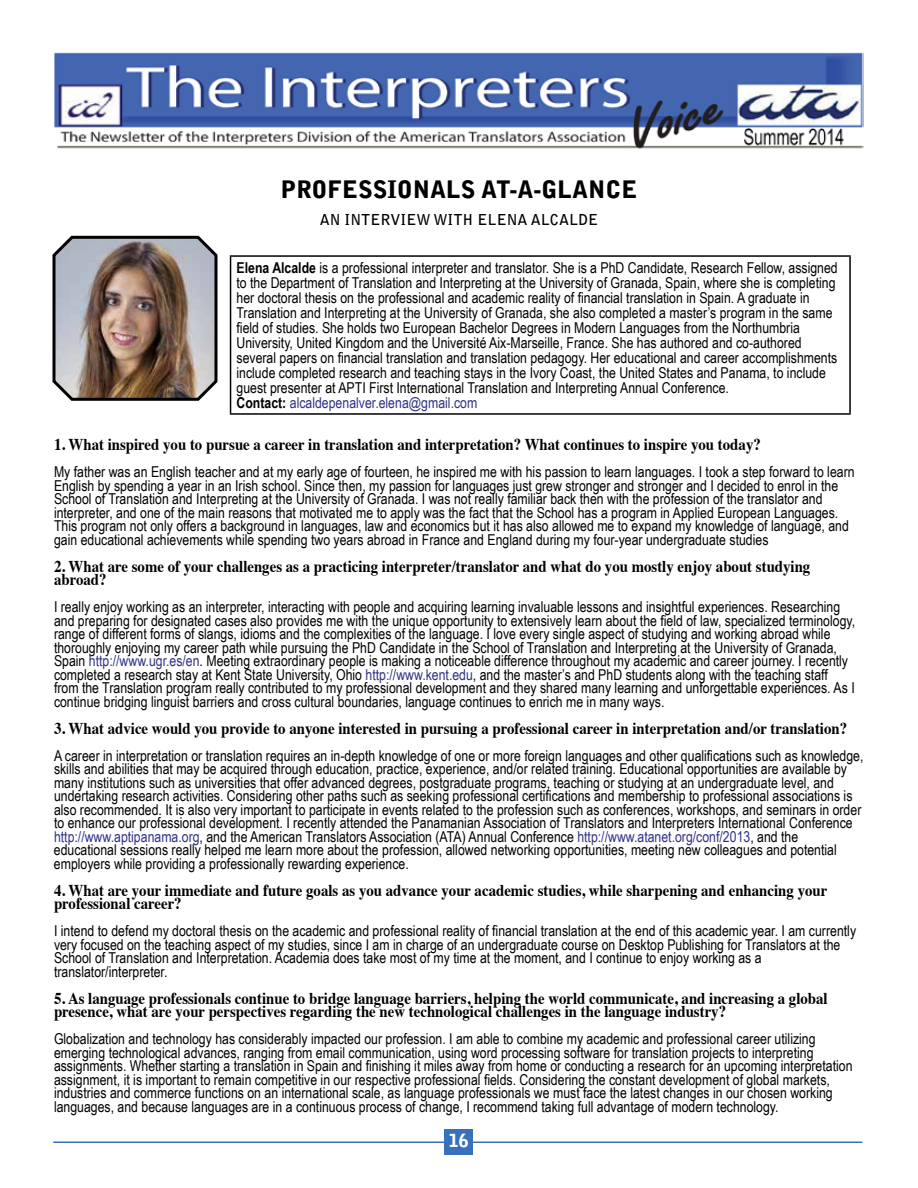
<style>
.page{position:relative;width:918px;height:1188px;background:#fff}
.page>*{position:absolute;margin:0;border:0;box-sizing:border-box;transform-origin:0 0}
.t1{font:900 24px "Bell Gothic Std";color:#000}
.t2{font:900 18px "Bell Gothic Std";color:#fff}
.t3{font:700 16.5px/13.5px "Times";color:#000;scale:.9 1}
.t4{font:15px/13.5px "Arial Narrow";color:#000}
.t5{font:700 15px "Bell Gothic Std";color:#000}
.s1{font-weight:700}
.s2{color:#303188}
</style>
<div class="page">
<hr style="left:53px;top:1142px;width:809px;height:1px;background:#3870bb">
<div style="left:445px;top:1130px;width:28px;height:25px;background:#3870bb"></div>
<img style="left:52px;top:235px;width:166px;height:166px">
<hr style="left:230px;top:255px;width:621px;height:2px;background:#000">
<hr style="left:230px;top:257px;width:1px;height:156px;background:#000">
<hr style="left:849px;top:257px;width:2px;height:156px;background:#000">
<hr style="left:230px;top:413px;width:621px;height:2px;background:#000">
<img style="left:54px;top:52px;width:810px;height:97px">
<h1 class="t1" style="left:281px;top:175px;width:358px">PROFESSIONALS AT-A-GLANCE</h1>
<p class="t5" style="left:320px;top:210px;width:280px">AN INTERVIEW WITH ELENA ALCALDE</p>
<p class="t4" style="left:237px;top:260px;width:603px;line-height:15px"><span class="s1">Elena Alcalde</span> is a professional interpreter and translator. She is a PhD Candidate, Research Fellow, assigned to the Department of Translation and Interpreting at the University of Granada, Spain, where she is completing her doctoral thesis on the professional and academic reality of financial translation in Spain. A graduate in Translation and Interpreting at the University of Granada, she also completed a master’s program in the same field of studies. She holds two European Bachelor Degrees in Modern Languages from the Northumbria University, United Kingdom and the Université Aix-Marseille, France. She has authored and co-authored several papers on financial translation and translation pedagogy. Her educational and career accomplishments include completed research and teaching stays in the Ivory Coast, the United States and Panama, to include guest presenter at APTI First International Translation and Interpreting Annual Conference.<br><span class="s1">Contact:</span> <span class="s2">alcaldepenalver.elena@gmail.com</span></p>
<p class="t3" style="left:54px;top:436px;width:787px">1. What inspired you to pursue a career in translation and interpretation? What continues to inspire you today?</p>
<p class="t4" style="left:54px;top:464px;width:802px">My father was an English teacher and at my early age of fourteen, he inspired me with his passion to learn languages. I took a step forward to learn English by spending a year in an Irish school. Since then, my passion for languages just grew stronger and stronger and I decided to enrol in the School of Translation and Interpreting at the University of Granada. I was not really familiar back then with the profession of the translator and interpreter, and one of the main reasons that motivated me to apply was the fact that the School has a program in Applied European Languages.<br>This program not only offers a background in languages, law and economics but it has also allowed me to expand my knowledge of language, and gain educational achievements while spending two years abroad in France and England during my four-year undergraduate studies</p>
<p class="t3" style="left:54px;top:557px;width:842px">2. What are some of your challenges as a practicing interpreter/translator and what do you mostly enjoy about studying abroad?</p>
<p class="t4" style="left:54px;top:599px;width:803px">I really enjoy working as an interpreter, interacting with people and acquiring learning invaluable lessons and insightful experiences. Researching and preparing for designated cases also provides me with the unique opportunity to extensively learn about the field of law, specialized terminology, range of different forms of slangs, idioms and the complexities of the language. I love every single aspect of studying and working abroad while thoroughly enjoying my career path while pursuing the PhD Candidate in the School of Translation and Interpreting at the University of Granada, Spain <span class="s2">http://www.ugr.es/en</span>. Meeting extraordinary people is making a noticeable difference throughout my academic and career journey. I recently completed a research stay at Kent State University, Ohio <span class="s2">http://www.kent.edu</span>, and the master’s and PhD students along with the teaching staff from the Translation program really contributed to my professional development and they shared many learning and unforgettable experiences. As I continue bridging linguist barriers and cross cultural boundaries, language continues to enrich me in many ways.</p>
<p class="t3" style="left:54px;top:719px;width:883px">3. What advice would you provide to anyone interested in pursuing a professional career in interpretation and/or translation?</p>
<p class="t4" style="left:54px;top:748px;width:811px">A career in interpretation or translation requires an in-depth knowledge of one or more foreign languages and other qualifications such as knowledge, skills and abilities that may be acquired through education, practice, experience, and/or related training. Educational opportunities are available by many institutions such as universities that offer advanced degrees, postgraduate programs, teaching or studying at an undergraduate level, and undertaking research activities. Considering other paths such as seeking professional certifications and membership to professional associations is also recommended. It is also very important to participate in events related to the profession such as conferences, workshops, and seminars in order to enhance our professional development. I recently attended the Panamanian Association of Translators and Interpreters International Conference <span class="s2">http://www.aptipanama.org</span>, and the American Translators Association (ATA) Annual Conference <span class="s2">http://www.atanet.org/conf/2013</span>, and the educational sessions really helped me learn more about the profession, allowed networking opportunities, meeting new colleagues and potential employers while providing a professionally rewarding experience.</p>
<p class="t3" style="left:54px;top:881px;width:861px">4. What are your immediate and future goals as you advance your academic studies, while sharpening and enhancing your professional career?</p>
<p class="t4" style="left:54px;top:923px;width:804px">I intend to defend my doctoral thesis on the academic and professional reality of financial translation at the end of this academic year. I am currently very focused on the teaching aspect of my studies, since I am in charge of an undergraduate course on Desktop Publishing for Translators at the School of Translation and Interpretation. Academia does take most of my time at the moment, and I continue to enjoy working as a translator/interpreter.</p>
<p class="t3" style="left:54px;top:989px;width:861px">5. As language professionals continue to bridge language barriers, helping the world communicate, and increasing a global presence, what are your perspectives regarding the new technological challenges in the language industry?</p>
<p class="t4" style="left:54px;top:1031px;width:800px">Globalization and technology has considerably impacted our profession. I am able to combine my academic and professional career utilizing emerging technological advances, ranging from email communication, using word processing software for translation projects to interpreting assignments. Whether starting a translation in Spain and finishing it miles away from home or conducting a research for an upcoming interpretation assignment, it is important to remain competitive in our respective professional fields. Considering the constant development of global markets, industries and commerce functions on an international scale, as language professionals we must face the latest changes in our chosen working languages, and because languages are in a continuous process of change, I recommend taking full advantage of modern technology.</p>
<p class="t2" style="left:449px;top:1131px;width:22px">16</p>
</div>
